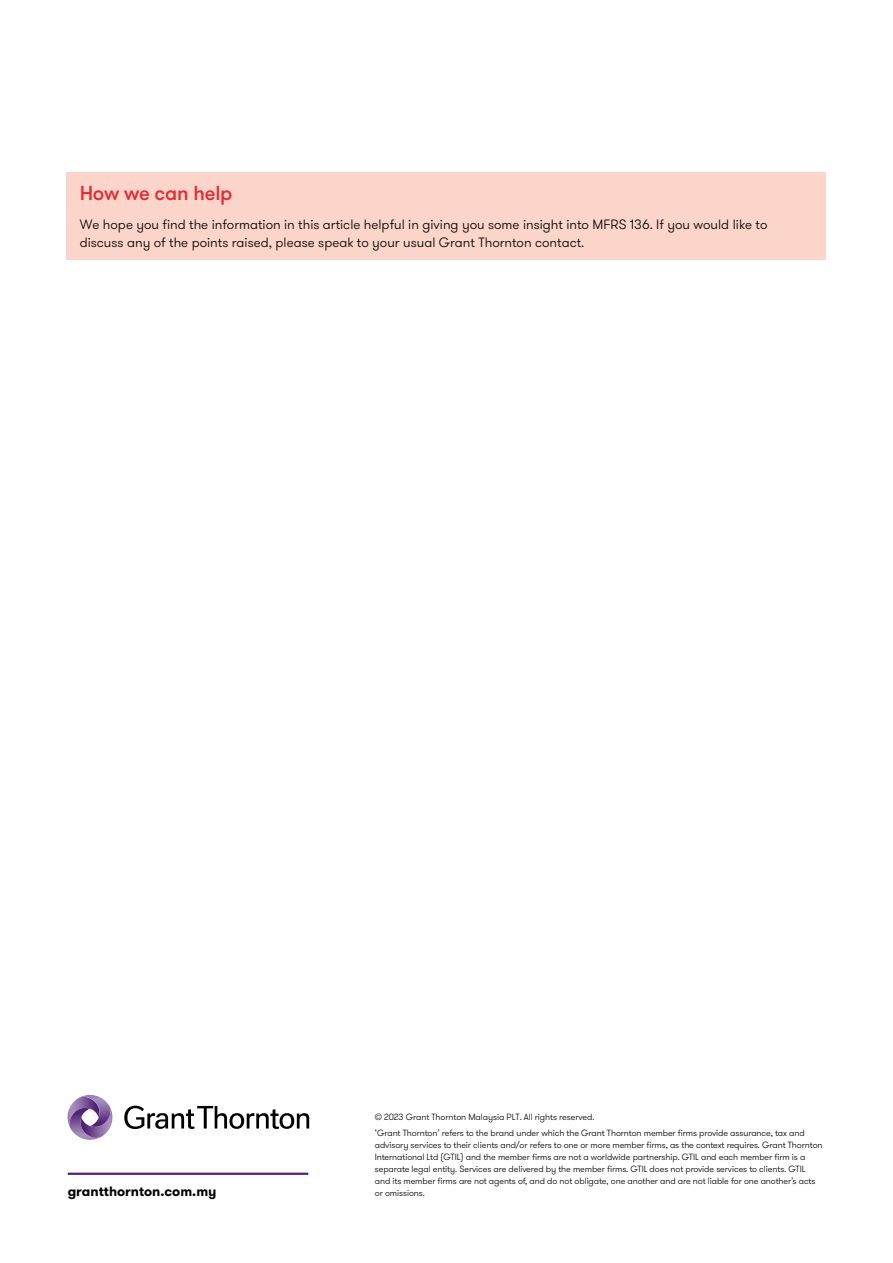
<style>
.page{position:relative;width:893px;height:1263px;background:#fff}
.page>*{position:absolute;margin:0;border:0;box-sizing:border-box;transform-origin:0 0}
.t1{font:500 20.25px "GT Walsheim Pro";letter-spacing:-.01em;color:#e62a32}
.t2{font:300 13.5px/18px "GT Walsheim Pro";color:#000}
.t3{font:700 13.5px "GT Walsheim Pro";color:#000}
.t4{font:300 9px/12px "GT Walsheim Pro";letter-spacing:-.01em;color:#000}
</style>
<div class="page">
<hr style="left:68px;top:1172px;width:240px;height:3px;background:#512178">
<svg style="left:124px;top:1106px;width:185px;height:23px"></svg>
<hr style="left:128px;top:1139px;width:181px;height:1px;background:#512178">
<svg style="left:67px;top:1095px;width:46px;height:45px"></svg>
<div style="left:67px;top:172px;width:759px;height:88px;background:#fbd5ca"></div>
<h1 class="t1" style="left:80px;top:180px;width:154px">How we can help</h1>
<h2 class="t2" style="left:80px;top:216px;width:689px">We hope you find the information in this article helpful in giving you some insight into MFRS 136. If you would like to discuss any of the points raised, please speak to your usual Grant Thornton contact.</h2>
<p class="t4" style="left:375px;top:1109px;width:431px;line-height:16.2px">© 2023 Grant Thornton Malaysia PLT. All rights reserved.<br>‘Grant Thornton’ refers to the brand under which the Grant Thornton member firms provide assurance, tax and</p>
<p class="t4" style="left:375px;top:1139px;width:449px">advisory services to their clients and/or refers to one or more member firms, as the context requires. Grant Thornton International Ltd (GTIL) and the member firms are not a worldwide partnership. GTIL and each member firm is a separate legal entity. Services are delivered by the member firms. GTIL does not provide services to clients. GTIL and its member firms are not agents of, and do not obligate, one another and are not liable for one another’s acts</p>
<h2 class="t3" style="left:68px;top:1182px;width:150px">grantthornton.com.my</h2>
<p class="t4" style="left:375px;top:1187px;width:51px">or omissions.</p>
</div>
